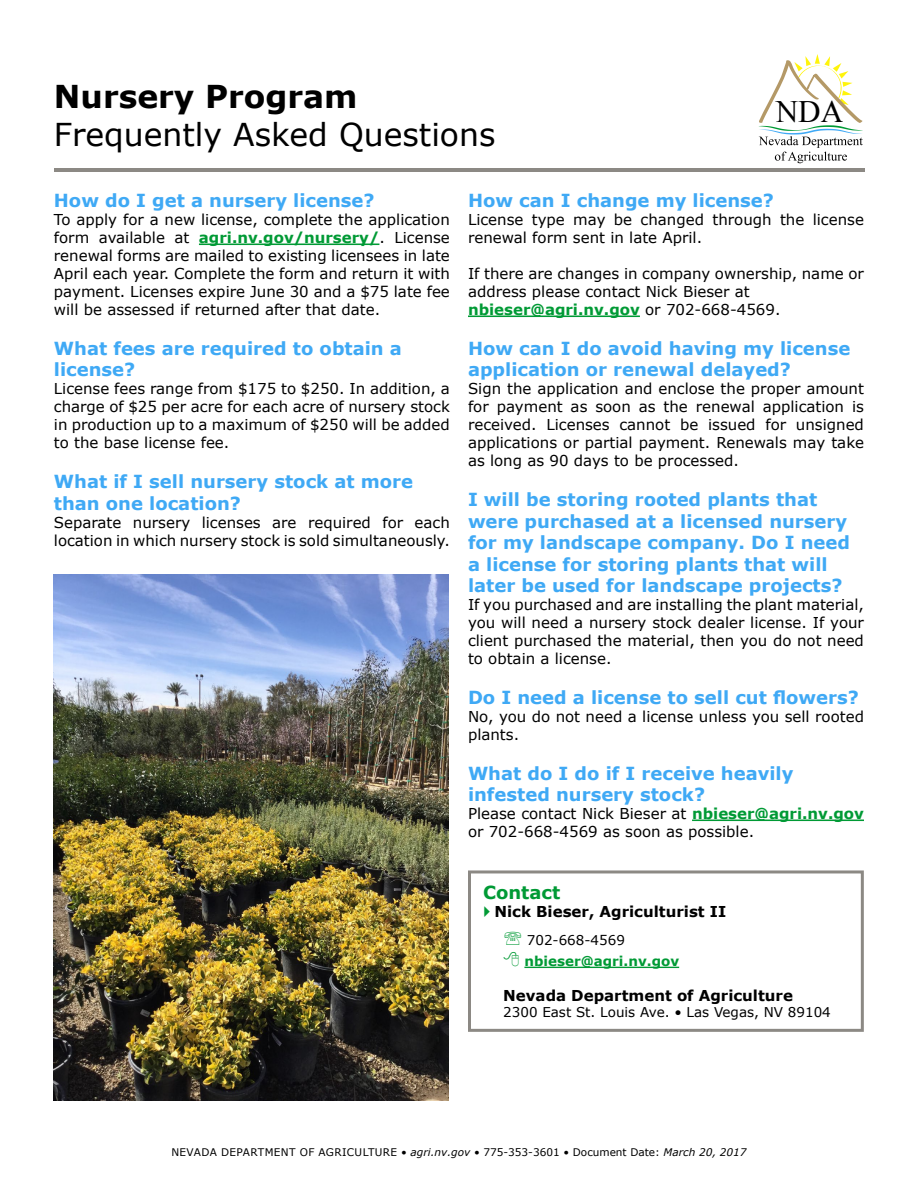
<style>
.page{position:relative;width:918px;height:1188px;background:#fff}
.page>*{position:absolute;margin:0;border:0;box-sizing:border-box;transform-origin:0 0}
.t1{font:31.5px "Verdana";color:#000}
.t2{font:700 31.5px "Verdana";color:#000}
.t3{font:31.2px "Times New Roman";color:#000}
.t4{font:700 18px/21.6px "Verdana";color:#3fa9f5}
.t5{font:700 18px "Verdana";color:#009a35}
.t6{font:15px/18px "Verdana";color:#000}
.t7{font:700 15px "Verdana";color:#000}
.t8{font:13.5px "Verdana";color:#000}
.t9{font:700 13.5px "Verdana";color:#009a35}
.t10{font:10.5px "Verdana";letter-spacing:.025em;color:#000}
.s1{font-weight:700;color:#009a35}
.s2{font-style:italic}
</style>
<div class="page">
<hr style="left:54px;top:168px;width:810px;height:4px;background:#8c8984">
<svg style="left:759px;top:54px;width:104px;height:109px"></svg>
<hr style="left:199px;top:244px;width:180px;height:1px;background:#009a35">
<hr style="left:468px;top:316px;width:172px;height:1px;background:#009a35">
<hr style="left:692px;top:820px;width:172px;height:1px;background:#009a35">
<img style="left:54px;top:574px;width:395px;height:527px">
<hr style="left:524px;top:967px;width:155px;height:1px;background:#009a35">
<div style="left:468px;top:870px;width:396px;height:162px;border:3px solid #8c8984"></div>
<h1 class="t2" style="left:54px;top:75px;width:305px">Nursery Program</h1>
<h1 class="t1" style="left:54px;top:113px;width:443px">Frequently Asked Questions</h1>
<h2 class="t3" style="left:776px;top:90px;width:69px">NDA</h2>
<p class="t4" style="left:54px;top:190px;width:322px">How do I get a nursery license?</p>
<p class="t6" style="left:54px;top:211px;width:398px;text-align:justify">To apply for a new license, complete the application form available at <span class="s1">agri.nv.gov/nursery/</span>. License renewal forms are mailed to existing licensees in late April each year. Complete the form and return it with payment. Licenses expire June 30 and a $75 late fee will be assessed if returned after that date.</p>
<p class="t4" style="left:54px;top:337px;width:350px">What fees are required to obtain a license?</p>
<p class="t6" style="left:54px;top:380px;width:398px;text-align:justify">License fees range from $175 to $250. In addition, a charge of $25 per acre for each acre of nursery stock in production up to a maximum of $250 will be added to the base license fee.</p>
<p class="t4" style="left:54px;top:470px;width:361px">What if I sell nursery stock at more than one location?</p>
<p class="t6" style="left:54px;top:513px;width:398px">Separate nursery licenses are required for each location in which nursery stock is sold simultaneously.</p>
<p class="t4" style="left:468px;top:190px;width:308px">How can I change my license?</p>
<p class="t6" style="left:468px;top:211px;width:397px">License type may be changed through the license renewal form sent in late April.</p>
<p class="t6" style="left:468px;top:265px;width:398px">If there are changes in company ownership, name or address please contact Nick Bieser at <span class="s1">nbieser@agri.nv.gov</span> or 702-668-4569.</p>
<p class="t4" style="left:468px;top:337px;width:384px">How can I do avoid having my license application or renewal delayed?</p>
<p class="t6" style="left:468px;top:380px;width:398px;text-align:justify">Sign the application and enclose the proper amount for payment as soon as the renewal application is received. Licenses cannot be issued for unsigned applications or partial payment. Renewals may take as long as 90 days to be processed.</p>
<p class="t4" style="left:468px;top:488px;width:384px">I will be storing rooted plants that were purchased at a licensed nursery for my landscape company. Do I need a license for storing plants that will later be used for landscape projects?</p>
<p class="t6" style="left:468px;top:596px;width:398px;text-align:justify">If you purchased and are installing the plant material, you will need a nursery stock dealer license. If your client purchased the material, then you do not need to obtain a license.</p>
<p class="t4" style="left:468px;top:686px;width:392px">Do I need a license to sell cut flowers?</p>
<p class="t6" style="left:468px;top:707px;width:398px">No, you do not need a license unless you sell rooted plants.</p>
<p class="t4" style="left:468px;top:762px;width:327px">What do I do if I receive heavily infested nursery stock?</p>
<p class="t6" style="left:468px;top:805px;width:397px">Please contact Nick Bieser at <span class="s1">nbieser@agri.nv.gov </span>or 702-668-4569 as soon as possible.</p>
<p class="t5" style="left:483px;top:880px;width:79px">Contact</p>
<p class="t7" style="left:494px;top:901px;width:233px">Nick Bieser, Agriculturist II</p>
<p class="t8" style="left:527px;top:931px;width:100px">702-668-4569</p>
<p class="t9" style="left:524px;top:952px;width:156px">nbieser@agri.nv.gov</p>
<p class="t7" style="left:503px;top:985px;width:291px">Nevada Department of Agriculture</p>
<p class="t8" style="left:503px;top:1003px;width:329px">2300 East St. Louis Ave. • Las Vegas, NV 89104</p>
<p class="t10" style="left:171px;top:1144px;width:577px">NEVADA DEPARTMENT OF AGRICULTURE • <span class="s2">agri.nv.gov</span> • 775-353-3601 • Document Date: <span class="s2">March 20, 2017</span></p>
</div>
